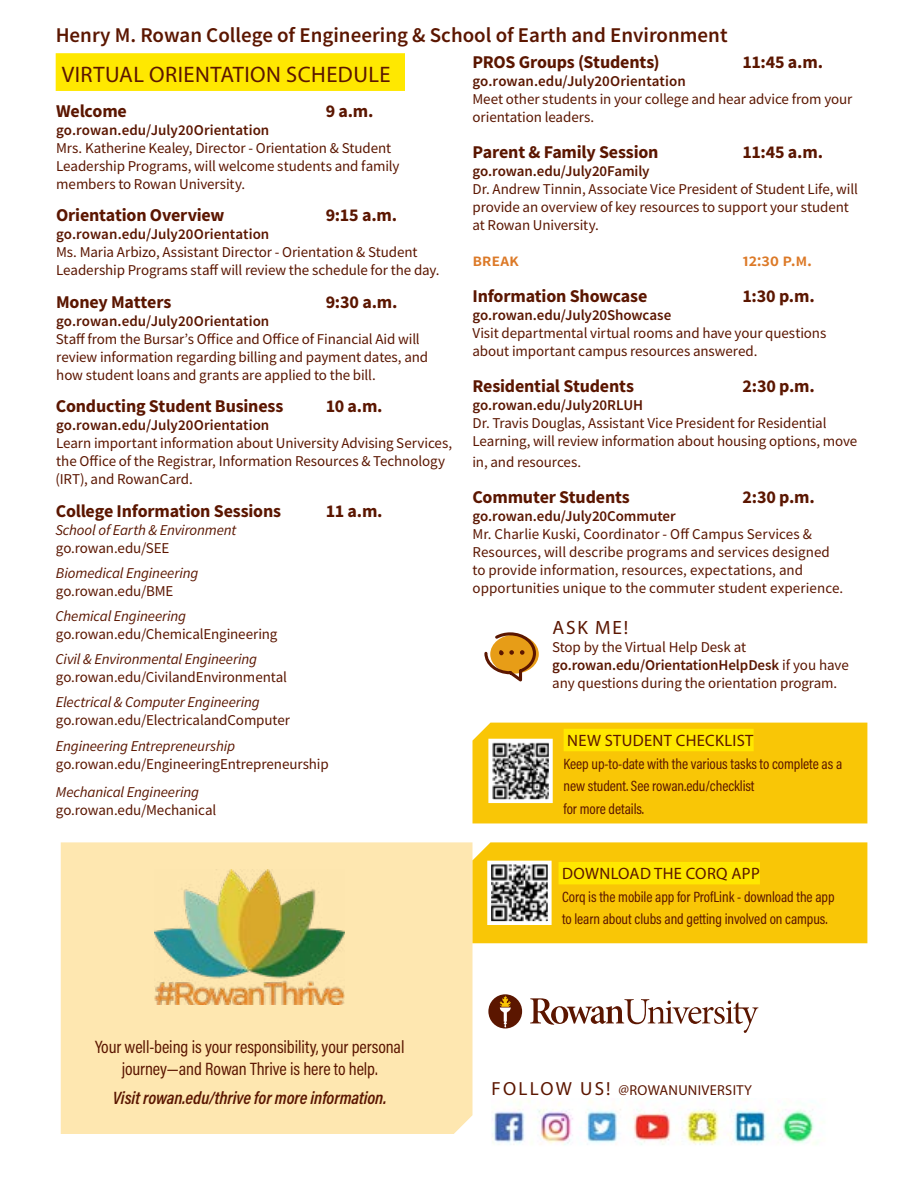
<style>
.page{position:relative;width:918px;height:1188px;background:#fff}
.page>*{position:absolute;margin:0;border:0;box-sizing:border-box;transform-origin:0 0}
.t1{font:22.5px "Myriad Pro";letter-spacing:.02em;color:#5b1600}
.t2{font:600 21px "Source Sans Pro";color:#5b1600}
.t3{font:19.35px "Myriad Pro";color:#5b1600}
.t4{font:700 18px "Source Sans Pro";letter-spacing:-.01em;color:#5b1600}
.t5{font:18px/21.6px "Acumin Pro Cond";letter-spacing:-.005em;color:#5b1600;text-align:center}
.t6{font:italic 600 18px "Acumin Pro Cond";letter-spacing:-.005em;color:#5b1600}
.t7{font:600 18px "Source Sans Pro";letter-spacing:-.01em;color:#dc7927}
.t8{font:16.5px "Myriad Pro";letter-spacing:.02em;color:#5b1600}
.t9{font:15px/18px "Source Sans Pro";letter-spacing:-.005em;color:#5b1600}
.t10{font:600 15px "Source Sans Pro";color:#5b1600}
.t11{font:15px/22.5px "Acumin Pro Cond";letter-spacing:-.005em;color:#5b1600}
.t12{font:italic 15px "Source Sans Pro";letter-spacing:-.01em;color:#5b1600}
.t13{font:14.4px "Myriad Pro";letter-spacing:.02em;color:#5b1600}
.s1{font-weight:600}
.s2{font-size:19.05px}
</style>
<div class="page">
<div style="left:61px;top:842px;width:411px;height:292px;background:#fee7b0"></div>
<div style="left:472px;top:842px;width:395px;height:101px;background:#f9c606"></div>
<div style="left:559px;top:862px;width:201px;height:22px;background:#ffe800"></div>
<img style="left:492px;top:866px;width:55px;height:54px">
<div style="left:487px;top:861px;width:65px;height:64px;border:4px solid #fff"></div>
<img style="left:492px;top:1099px;width:325px;height:46px">
<div style="left:56px;top:53px;width:349px;height:38px;background:#ffe800"></div>
<div style="left:472px;top:723px;width:395px;height:100px;background:#f9c606"></div>
<img style="left:493px;top:744px;width:55px;height:54px">
<div style="left:488px;top:739px;width:65px;height:64px;border:4px solid #fff"></div>
<div style="left:564px;top:729px;width:190px;height:22px;background:#ffe800"></div>
<img style="left:155px;top:869px;width:190px;height:136px">
<svg style="left:530px;top:998px;width:228px;height:35px"></svg>
<div style="left:488px;top:994px;width:34px;height:35px;background:#5b1600;border-radius:50%"></div>
<svg style="left:500px;top:995px;width:11px;height:33px"></svg>
<svg style="left:484px;top:632px;width:54px;height:50px"></svg>
<h2 class="t2" style="left:56px;top:21px;width:673px">Henry M. Rowan College of Engineering &amp; School of Earth and Environment</h2>
<p class="t4" style="left:472px;top:49px;width:189px">PROS Groups (Students)</p>
<p class="t4" style="left:742px;top:49px;width:82px">11:45 a.m.</p>
<p class="t10" style="left:472px;top:71px;width:215px">go.rowan.edu/July20Orientation</p>
<p class="t9" style="left:472px;top:89px;width:381px">Meet other students in your college and hear advice from your orientation leaders.</p>
<p class="t4" style="left:472px;top:139px;width:188px">Parent &amp; Family Session</p>
<p class="t4" style="left:742px;top:139px;width:82px">11:45 a.m.</p>
<p class="t10" style="left:472px;top:161px;width:179px">go.rowan.edu/July20Family</p>
<p class="t9" style="left:472px;top:179px;width:387px">Dr. Andrew Tinnin, Associate Vice President of Student Life, will provide an overview of key resources to support your student at Rowan University.</p>
<p class="t7" style="left:472px;top:248px;width:48px">BREAK</p>
<p class="t7" style="left:743px;top:248px;width:71px">12:30 p.m.</p>
<p class="t4" style="left:472px;top:283px;width:176px">Information Showcase</p>
<p class="t4" style="left:742px;top:283px;width:74px">1:30 p.m.</p>
<p class="t10" style="left:472px;top:305px;width:200px">go.rowan.edu/July20Showcase</p>
<p class="t9" style="left:472px;top:323px;width:355px">Visit departmental virtual rooms and have your questions about important campus resources answered.</p>
<p class="t4" style="left:472px;top:373px;width:163px">Residential Students</p>
<p class="t4" style="left:742px;top:373px;width:74px">2:30 p.m.</p>
<p class="t10" style="left:472px;top:395px;width:172px">go.rowan.edu/July20RLUH</p>
<p class="t9" style="left:472px;top:413px;width:386px">Dr. Travis Douglas, Assistant Vice President for Residential<br>Learning, will review information about housing options, move</p>
<p class="t9" style="left:472px;top:453px;width:110px">in, and resources.</p>
<p class="t4" style="left:472px;top:485px;width:159px">Commuter Students</p>
<p class="t4" style="left:742px;top:485px;width:74px">2:30 p.m.</p>
<p class="t10" style="left:472px;top:506px;width:205px">go.rowan.edu/July20Commuter</p>
<p class="t9" style="left:472px;top:525px;width:372px">Mr. Charlie Kuski, Coordinator - Off Campus Services &amp; Resources, will describe programs and services designed to provide information, resources, expectations, and opportunities unique to the commuter student experience.</p>
<p class="t3" style="left:552px;top:616px;width:77px">ASK ME!</p>
<p class="t9" style="left:552px;top:638px;width:298px">Stop by the Virtual Help Desk at <span class="s1">go.rowan.edu/OrientationHelpDesk</span> if you have any questions during the orientation program.</p>
<h1 class="t1" style="left:62px;top:61px;width:330px">VIRTUAL ORIENTATION SCHEDULE</h1>
<p class="t4" style="left:56px;top:99px;width:72px">Welcome</p>
<p class="t4" style="left:326px;top:99px;width:49px">9 a.m.</p>
<p class="t10" style="left:56px;top:120px;width:215px">go.rowan.edu/July20Orientation</p>
<p class="t9" style="left:56px;top:139px;width:345px">Mrs. Katherine Kealey, Director - Orientation &amp; Student<br>Leadership Programs, will welcome students and family members to Rowan University.</p>
<p class="t4" style="left:56px;top:203px;width:170px">Orientation Overview</p>
<p class="t4" style="left:326px;top:203px;width:73px">9:15 a.m.</p>
<p class="t10" style="left:56px;top:225px;width:215px">go.rowan.edu/July20Orientation</p>
<p class="t9" style="left:56px;top:243px;width:385px">Ms. Maria Arbizo, Assistant Director - Orientation &amp; Student<br>Leadership Programs staff will review the schedule for the day.</p>
<p class="t4" style="left:56px;top:290px;width:117px">Money Matters</p>
<p class="t4" style="left:326px;top:290px;width:73px">9:30 a.m.</p>
<p class="t10" style="left:56px;top:311px;width:215px">go.rowan.edu/July20Orientation</p>
<p class="t9" style="left:56px;top:330px;width:374px">Staff from the Bursar’s Office and Office of Financial Aid will review information regarding billing and payment dates, and how student loans and grants are applied to the bill.</p>
<p class="t4" style="left:56px;top:394px;width:229px">Conducting Student Business</p>
<p class="t4" style="left:326px;top:394px;width:58px">10 a.m.</p>
<p class="t10" style="left:56px;top:415px;width:215px">go.rowan.edu/July20Orientation</p>
<p class="t9" style="left:56px;top:434px;width:398px">Learn important information about University Advising Services, the Office of the Registrar, Information Resources &amp; Technology (IRT), and RowanCard.</p>
<p class="t4" style="left:56px;top:498px;width:227px">College Information Sessions</p>
<p class="t4" style="left:326px;top:498px;width:58px">11 a.m.</p>
<p class="t12" style="left:55px;top:520px;width:183px">School of Earth &amp; Environment</p>
<p class="t9" style="left:56px;top:538px;width:115px">go.rowan.edu/SEE</p>
<p class="t12" style="left:56px;top:563px;width:144px">Biomedical Engineering</p>
<p class="t9" style="left:56px;top:582px;width:119px">go.rowan.edu/BME</p>
<p class="t12" style="left:56px;top:606px;width:132px">Chemical Engineering</p>
<p class="t9" style="left:56px;top:625px;width:223px">go.rowan.edu/ChemicalEngineering</p>
<p class="t12" style="left:56px;top:650px;width:203px">Civil &amp; Environmental Engineering</p>
<p class="t9" style="left:56px;top:668px;width:233px">go.rowan.edu/CivilandEnvironmental</p>
<p class="t12" style="left:56px;top:693px;width:205px">Electrical &amp; Computer Engineering</p>
<p class="t9" style="left:56px;top:711px;width:236px">go.rowan.edu/ElectricalandComputer</p>
<p class="t12" style="left:56px;top:736px;width:181px">Engineering Entrepreneurship</p>
<p class="t9" style="left:56px;top:754px;width:274px">go.rowan.edu/EngineeringEntrepreneurship</p>
<p class="t12" style="left:56px;top:783px;width:145px">Mechanical Engineering</p>
<p class="t9" style="left:56px;top:801px;width:162px">go.rowan.edu/Mechanical</p>
<p class="t8" style="left:567px;top:730px;width:188px">NEW STUDENT CHECKLIST</p>
<p class="t11" style="left:564px;top:752px;width:280px">Keep up-to-date with the various tasks to complete as a new student. See rowan.edu/checklist<br>for more details.</p>
<p class="t5" style="left:95px;top:1036px;width:311px">Your well-being is your responsibility, your personal journey—and Rowan Thrive is here to help.</p>
<p class="t6" style="left:113px;top:1086px;width:275px">Visit rowan.edu/thrive for more information.</p>
<p class="t8" style="left:562px;top:863px;width:199px">DOWNLOAD THE CORQ APP</p>
<p class="t11" style="left:562px;top:885px;width:274px">Corq is the mobile app for ProfLink - download the app to learn about clubs and getting involved on campus.</p>
<p class="t13" style="left:492px;top:1081px;width:262px"><span class="s2">FOLLOW US!</span> @ROWANUNIVERSITY</p>
</div>
